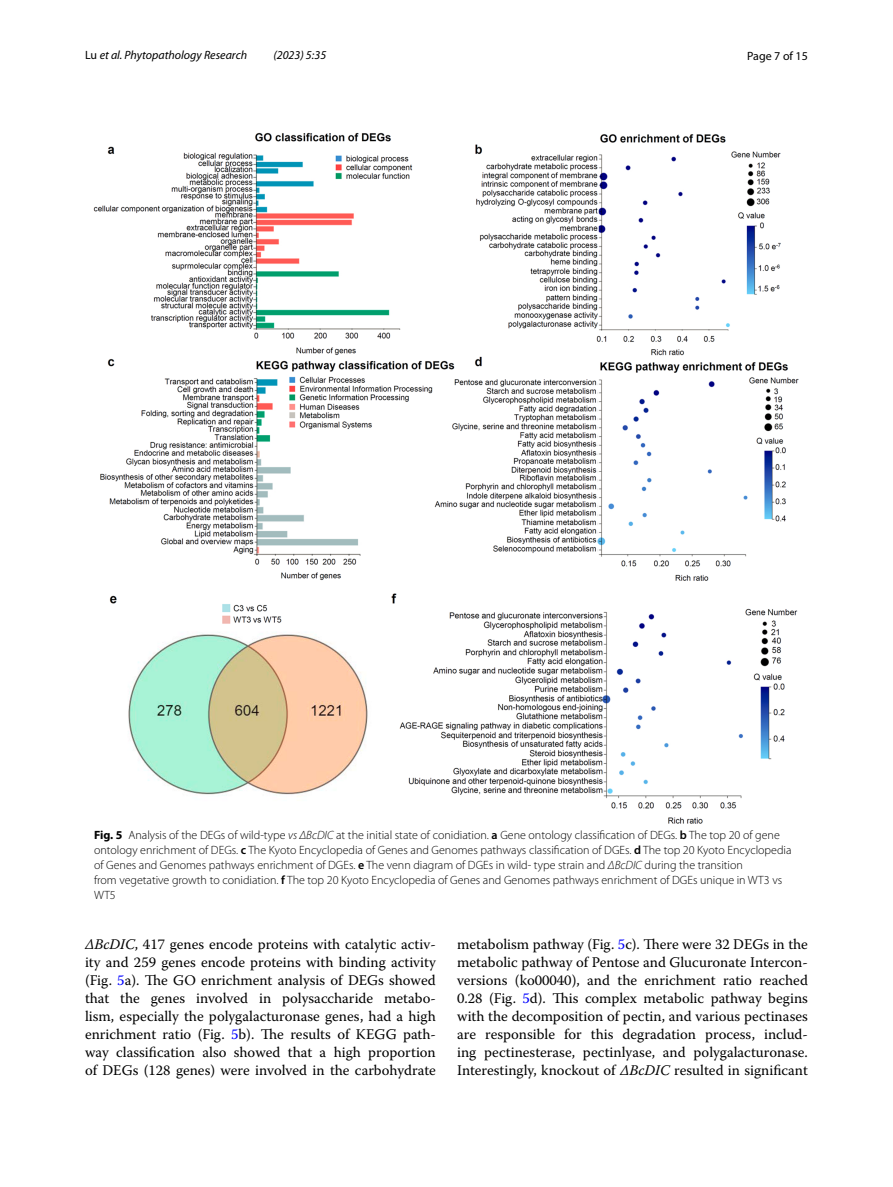
<style>
.page{position:relative;width:893px;height:1187px;background:#fff}
.page>*{position:absolute;margin:0;border:0;box-sizing:border-box;transform-origin:0 0}
.t1{font:14.7px/18px "Warnock Pro";color:#000;text-align:justify}
.t2{font:300 12px/15px "Myriad Pro";color:#000}
.t3{font:italic 12px "Myriad Pro";color:#000}
.t4{font:12px "Myriad Pro";color:#000}
.s1{font-style:normal}
.s2{font-weight:700}
.s3{font-style:italic}
.s4{font-weight:600}
.s5{color:#00f}
</style>
<div class="page">
<img style="left:94px;top:133px;width:705px;height:691px">
<p class="t3" style="left:85px;top:48px;width:164px"><span class="s1">Lu</span> et al. Phytopathology Research</p>
<p class="t3" style="left:273px;top:48px;width:54px">(2023) 5:35</p>
<p class="t4" style="left:747px;top:48px;width:62px">Page 7 of 15</p>
<p class="t2" style="left:94px;top:828px;width:699px"><span class="s2">Fig. 5</span> Analysis of the DEGs of wild-type <span class="s3">vs ΔBcDIC</span> at the initial state of conidiation. <span class="s4">a</span> Gene ontology classification of DEGs. <span class="s4">b</span> The top 20 of gene ontology enrichment of DEGs. <span class="s4">c</span> The Kyoto Encyclopedia of Genes and Genomes pathways classification of DGEs. <span class="s4">d</span> The top 20 Kyoto Encyclopedia of Genes and Genomes pathways enrichment of DGEs. <span class="s4">e</span> The venn diagram of DGEs in wild- type strain and <span class="s3">ΔBcDIC</span> during the transition<br>from vegetative growth to conidiation. <span class="s4">f</span> The top 20 Kyoto Encyclopedia of Genes and Genomes pathways enrichment of DGEs unique in WT3 vs WT5</p>
<p class="t1" style="left:85px;top:935px;width:352px"><span class="s3">ΔBcDIC</span>, 417 genes encode proteins with catalytic activ&shy;ity and 259 genes encode proteins with binding activity (Fig. <span class="s5">5</span>a). The GO enrichment analysis of DEGs showed that the genes involved in polysaccharide metabo&shy;lism, especially the polygalacturonase genes, had a high enrichment ratio (Fig. <span class="s5">5</span>b). The results of KEGG path&shy;way classification also showed that a high proportion of DEGs (128 genes) were involved in the carbohydrate</p>
<p class="t1" style="left:457px;top:935px;width:352px">metabolism pathway (Fig. <span class="s5">5</span>c). There were 32 DEGs in the metabolic pathway of Pentose and Glucuronate Intercon&shy;versions (ko00040), and the enrichment ratio reached 0.28 (Fig. <span class="s5">5</span>d). This complex metabolic pathway begins with the decomposition of pectin, and various pectinases are responsible for this degradation process, includ&shy;ing pectinesterase, pectinlyase, and polygalacturonase.<br>Interestingly, knockout of <span class="s3">ΔBcDIC</span> resulted in significant</p>
</div>
